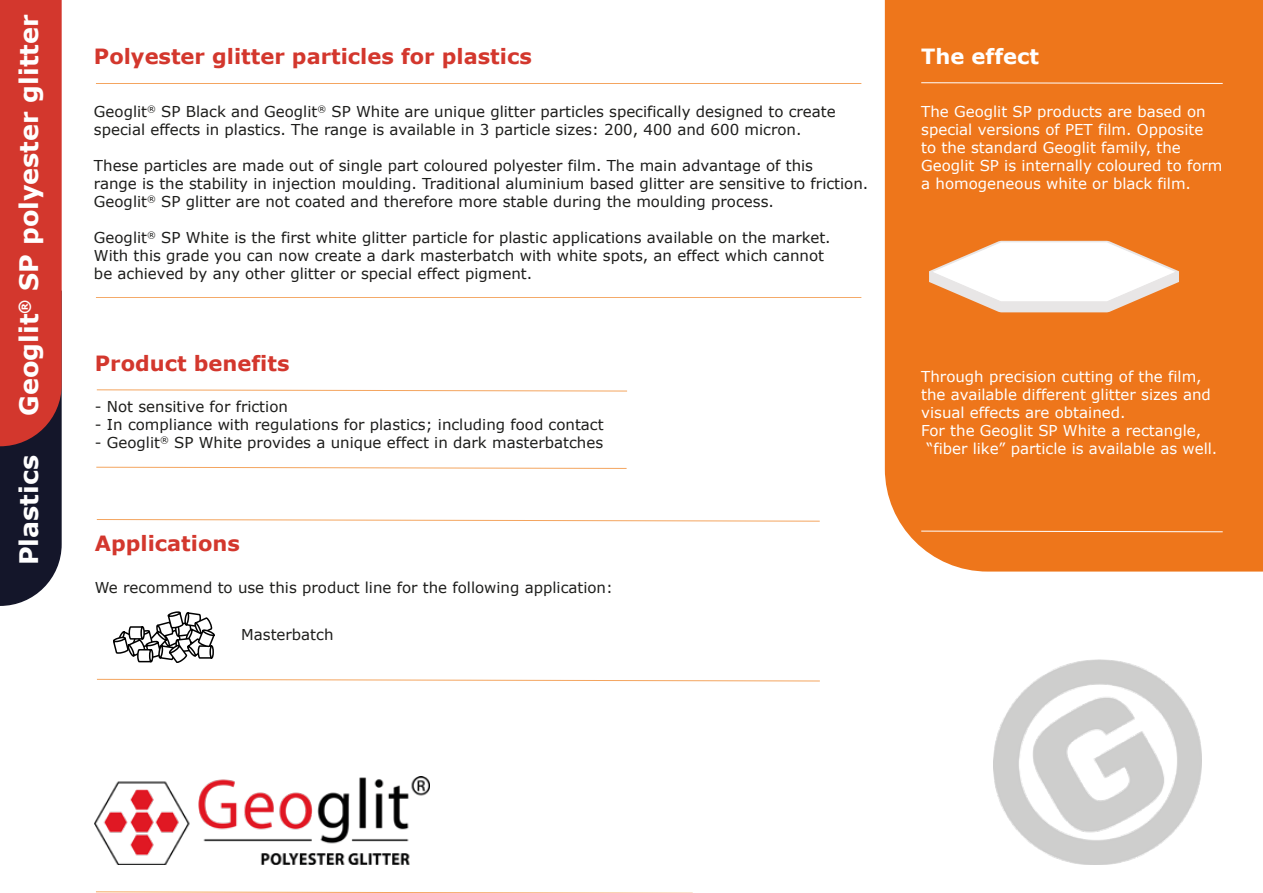
<style>
.page{position:relative;width:1263px;height:893px;background:#fff}
.page>*{position:absolute;margin:0;border:0;box-sizing:border-box;transform-origin:0 0}
.t1{font:700 25.5px "Verdana";color:#fff}
.t2{font:700 21px "Verdana";color:#d3372d}
.t3{font:700 21px "Verdana";color:#fff}
.t4{font:15px/18px "Verdana";color:#1d1d1b}
.t5{font:15px/18px "Verdana";color:#fff}
.t6{font:15px "Verdana";color:#1e1e1c}
</style>
<div class="page">
<div style="left:885px;top:0;width:378px;height:572px;background:#ee761b"></div>
<svg style="left:0;top:0;width:62px;height:606px;background:#a13331"></svg>
<hr style="left:96px;top:83px;width:765px;height:1px;background:#ef7d18">
<svg style="left:97px;top:519px;width:723px;height:3px"></svg>
<svg style="left:97px;top:389px;width:530px;height:2px"></svg>
<img style="left:993px;top:659px;width:208px;height:206px">
<hr style="left:96px;top:297px;width:765px;height:1px;background:#ef7d18">
<svg style="left:96px;top:891px;width:597px;height:2px"></svg>
<svg style="left:97px;top:679px;width:723px;height:2px"></svg>
<svg style="left:96px;top:467px;width:531px;height:2px"></svg>
<svg style="left:920px;top:82px;width:303px;height:2px"></svg>
<svg style="left:920px;top:530px;width:303px;height:3px"></svg>
<svg style="left:113px;top:612px;width:101px;height:51px"></svg>
<img style="left:95px;top:777px;width:335px;height:88px">
<svg style="left:906px;top:232px;width:300px;height:86px"></svg>
<h1 class="t1" style="left:11px;top:416px;width:403px;rotate:-90deg">Geoglit<sup>®</sup> SP polyester glitter</h1>
<h1 class="t1" style="left:11px;top:565px;width:112px;rotate:-90deg">Plastics</h1>
<h2 class="t2" style="left:94px;top:41px;width:439px">Polyester glitter particles for plastics</h2>
<p class="t4" style="left:94px;top:102px;width:743px">Geoglit<sup>®</sup> SP Black and Geoglit<sup>®</sup> SP White are unique glitter particles specifically designed to create special effects in plastics. The range is available in 3 particle sizes: 200, 400 and 600 micron.</p>
<p class="t4" style="left:94px;top:156px;width:776px">These particles are made out of single part coloured polyester film. The main advantage of this<br>range is the stability in injection moulding. Traditional aluminium based glitter are sensitive to friction.<br>Geoglit<sup>®</sup> SP glitter are not coated and therefore more stable during the moulding process.</p>
<p class="t4" style="left:94px;top:228px;width:738px">Geoglit<sup>®</sup> SP White is the first white glitter particle for plastic applications available on the market.<br>With this grade you can now create a dark masterbatch with white spots, an effect which cannot be achieved by any other glitter or special effect pigment.</p>
<h2 class="t2" style="left:95px;top:348px;width:196px">Product benefits</h2>
<p class="t4" style="left:95px;top:397px;width:195px">- Not sensitive for friction</p>
<p class="t4" style="left:95px;top:415px;width:510px">- In compliance with regulations for plastics; including food contact</p>
<p class="t4" style="left:95px;top:433px;width:510px">- Geoglit<sup>®</sup> SP White provides a unique effect in dark masterbatches</p>
<h2 class="t2" style="left:95px;top:529px;width:146px">Applications</h2>
<p class="t6" style="left:95px;top:577px;width:519px">We recommend to use this product line for the following application:</p>
<p class="t4" style="left:241px;top:625px;width:94px">Masterbatch</p>
<h2 class="t3" style="left:921px;top:41px;width:119px">The effect</h2>
<p class="t5" style="left:921px;top:102px;width:303px">The Geoglit SP products are based on special versions of PET film. Opposite<br>to the standard Geoglit family, the Geoglit SP is internally coloured to form a homogeneous white or black film.</p>
<p class="t5" style="left:921px;top:368px;width:282px">Through precision cutting of the film,</p>
<p class="t5" style="left:921px;top:386px;width:291px">the available different glitter sizes and</p>
<p class="t5" style="left:921px;top:404px;width:206px">visual effects are obtained.</p>
<p class="t5" style="left:921px;top:422px;width:281px">For the Geoglit SP White a rectangle,</p>
<p class="t5" style="left:926px;top:440px;width:292px">“fiber like” particle is available as well.</p>
</div>
